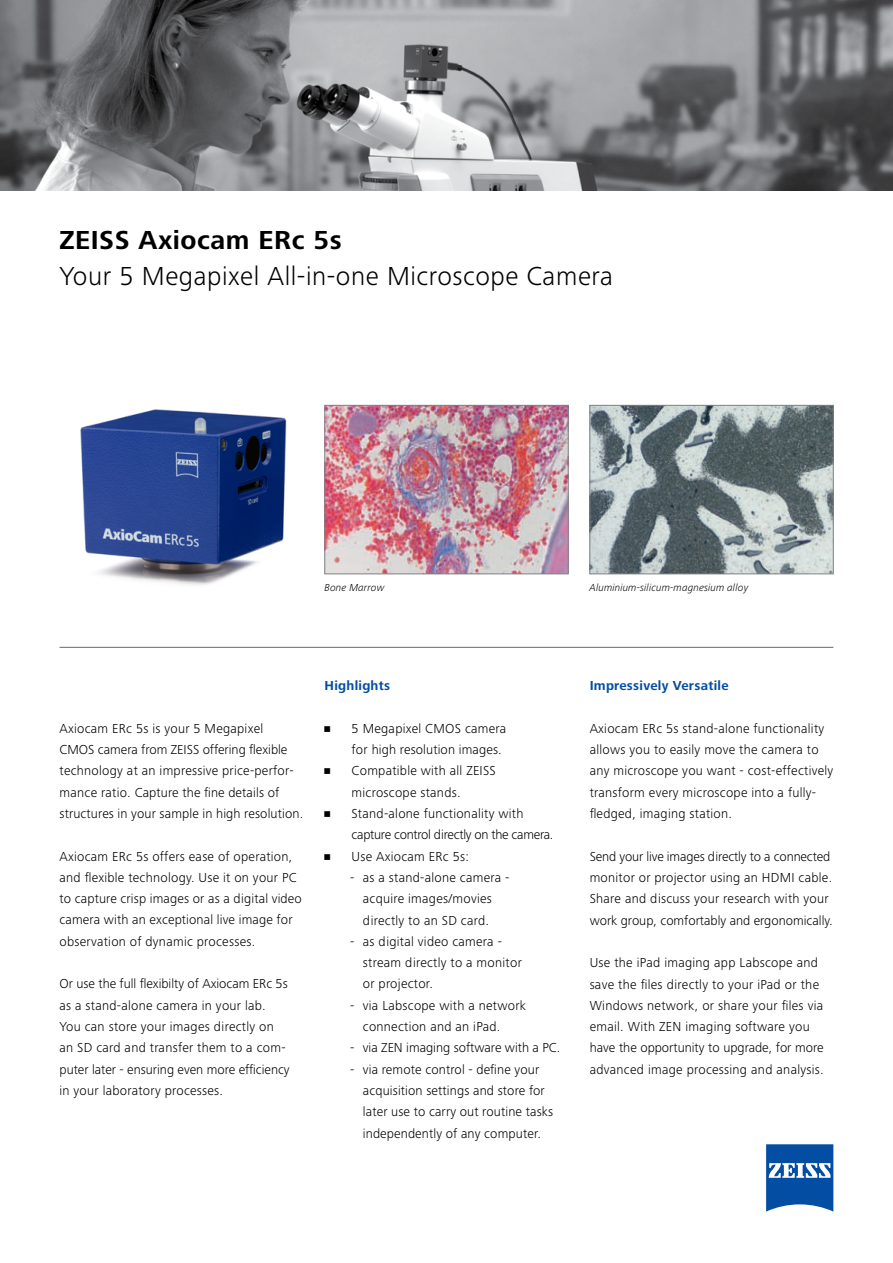
<style>
.page{position:relative;width:893px;height:1263px;background:#fff}
.page>*{position:absolute;margin:0;border:0;box-sizing:border-box;transform-origin:0 0}
.t1{font:300 27px "Zeiss Frutiger Next Pro";letter-spacing:.02em;color:#000}
.t2{font:700 27px "Zeiss Frutiger Next Pro";letter-spacing:.02em;color:#000}
.t3{font:300 13.5px/21.3px "Zeiss Frutiger Next Pro";letter-spacing:.02em;color:#000}
.t4{font:300 13.5px/21.3px "Zeiss Frutiger Next Pro";color:#000}
.t5{font:300 13.5px/21.3px "Zeiss Frutiger Next Pro";letter-spacing:-.02em;color:#000}
.t6{font:700 13.5px "Zeiss Frutiger Next Pro";letter-spacing:.02em;color:#034ea2}
.t7{font:italic 300 10.5px "Zeiss Frutiger Next Pro";letter-spacing:.01em;color:#000}
</style>
<div class="page">
<img style="left:80px;top:409px;width:207px;height:176px">
<svg style="left:766px;top:1144px;width:67px;height:67px;background:#336fb3"></svg>
<img style="left:0;top:0;width:893px;height:191px">
<hr style="left:60px;top:647px;width:773px;height:1px;background:#000">
<img style="left:327px;top:407px;width:239px;height:165px">
<div style="left:325px;top:405px;width:243px;height:169px;border:1px solid #808285"></div>
<img style="left:592px;top:407px;width:239px;height:165px">
<div style="left:590px;top:405px;width:243px;height:169px;border:1px solid #808285"></div>
<h1 class="t2" style="left:60px;top:225px;width:284px">ZEISS Axiocam ERc 5s</h1>
<h1 class="t1" style="left:60px;top:261px;width:555px">Your 5 Megapixel All-in-one Microscope Camera</h1>
<p class="t7" style="left:325px;top:582px;width:61px">Bone Marrow</p>
<p class="t7" style="left:590px;top:582px;width:160px">Aluminium-silicum-magnesium alloy</p>
<p class="t3" style="left:60px;top:717px;width:245px">Axiocam ERc 5s is your 5 Megapixel<br>CMOS camera from ZEISS offering flexible technology at an impressive price-perfor&shy;mance ratio. Capture the fine details of structures in your sample in high resolution.</p>
<p class="t3" style="left:60px;top:845px;width:244px">Axiocam ERc 5s offers ease of operation, and flexible technology. Use it on your PC to capture crisp images or as a digital video camera with an exceptional live image for observation of dynamic processes.</p>
<p class="t3" style="left:60px;top:973px;width:232px">Or use the full flexibilty of Axiocam ERc 5s as a stand-alone camera in your lab.<br>You can store your images directly on an SD card and transfer them to a com&shy;puter later - ensuring even more efficiency in your laboratory processes.</p>
<p class="t6" style="left:325px;top:678px;width:67px">Highlights</p>
<p class="t3" style="left:352px;top:718px;width:156px;text-indent:-27px">• 5 Megapixel CMOS camera for high resolution images.</p>
<p class="t3" style="left:352px;top:760px;width:146px;text-indent:-27px">• Compatible with all ZEISS microscope stands.</p>
<p class="t5" style="left:352px;top:803px;width:203px;text-indent:-27px">• Stand-alone functionality with capture control directly on the camera.</p>
<p class="t3" style="left:325px;top:845px;width:146px">• Use Axiocam ERc 5s:</p>
<p class="t3" style="left:350px;top:867px;width:161px;text-align:center">- as a stand-alone camera - acquire images/movies directly to an SD card.</p>
<p class="t3" style="left:363px;top:931px;width:160px;text-indent:-13px">- as digital video camera - stream directly to a monitor or projector.</p>
<p class="t3" style="left:363px;top:994px;width:165px;text-indent:-13px">- via Labscope with a network connection and an iPad.</p>
<p class="t4" style="left:350px;top:1037px;width:212px">- via ZEN imaging software with a PC.</p>
<p class="t3" style="left:363px;top:1058px;width:192px;text-indent:-13px">- via remote control - define your acquisition settings and store for later use to carry out routine tasks independently of any computer.</p>
<p class="t6" style="left:590px;top:678px;width:140px">Impressively Versatile</p>
<p class="t3" style="left:590px;top:718px;width:245px">Axiocam ERc 5s stand-alone functionality allows you to easily move the camera to any microscope you want - cost-effectively transform every microscope into a fully&shy;fledged, imaging station.</p>
<p class="t4" style="left:590px;top:845px;width:245px">Send your live images directly to a connected monitor or projector using an HDMI cable.<br>Share and discuss your research with your work group, comfortably and ergonomically.</p>
<p class="t3" style="left:590px;top:952px;width:236px">Use the iPad imaging app Labscope and save the files directly to your iPad or the Windows network, or share your files via email. With ZEN imaging software you have the opportunity to upgrade, for more advanced image processing and analysis.</p>
</div>
